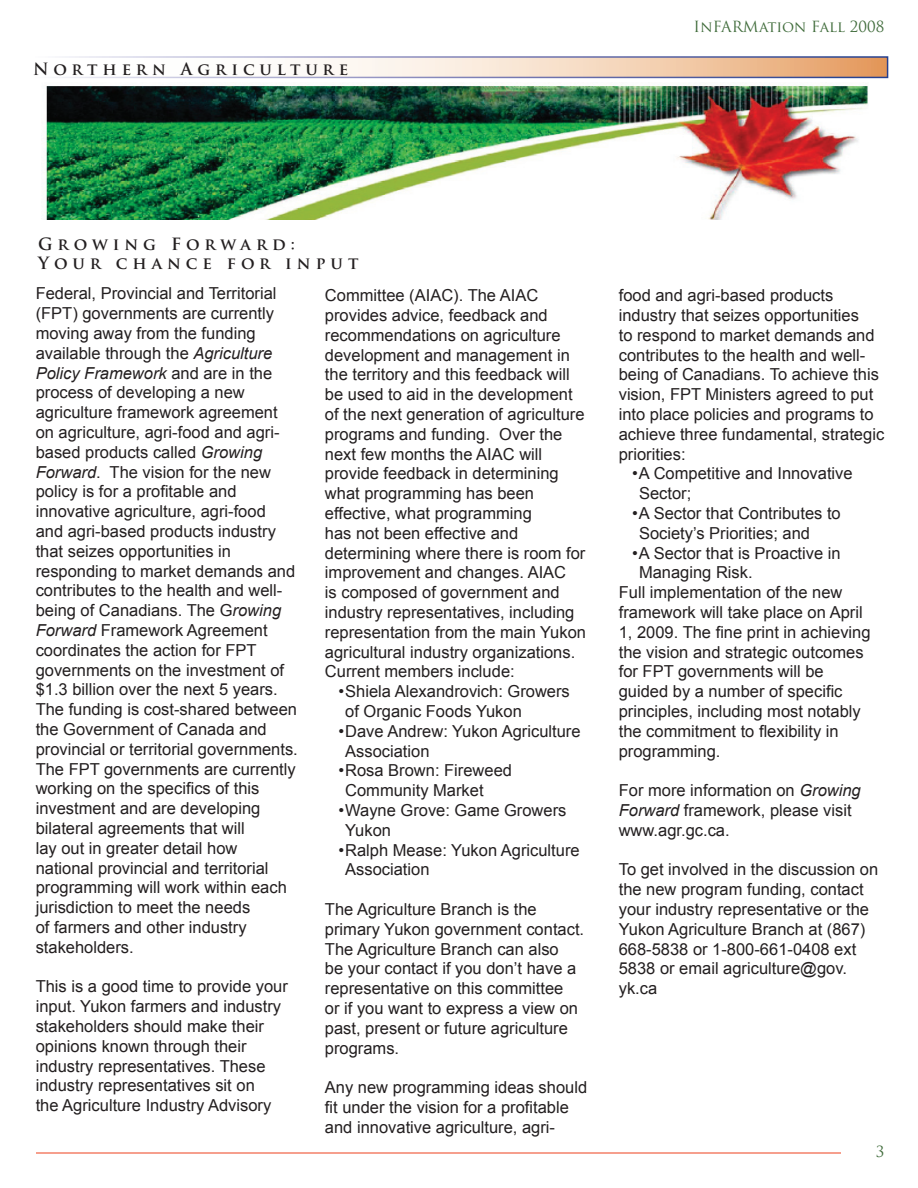
<style>
.page{position:relative;width:918px;height:1188px;background:#fff}
.page>*{position:absolute;margin:0;border:0;box-sizing:border-box;transform-origin:0 0}
.t1{font:16.5px/19.8px "Arial";color:#231f20}
.t2{font:700 16.5px/19.8px "Trajan Pro";letter-spacing:.3em;color:#231f20}
.t3{font:15px "Trajan Pro";color:#3f6b3a}
.s1{font-style:italic}
</style>
<div class="page">
<hr style="left:36px;top:1152px;width:805px;height:1px;background:#f69f8d">
<img style="left:44px;top:85px;width:824px;height:135px">
<svg style="left:325px;top:59px;width:560px;height:16px;background:#f3d3b7"></svg>
<div style="left:32px;top:56px;width:856px;height:22px;border:2px solid #fff"></div>
<p class="t2" style="left:33px;top:59px;width:317px">Northern Agriculture</p>
<p class="t3" style="left:694px;top:17px;width:192px">InFARMation Fall 2008</p>
<p class="t2" style="left:38px;top:234px;width:322px">Growing Forward:<br>Your chance for input</p>
<p class="t1" style="left:36px;top:284px;width:264px">Federal, Provincial and Territorial (FPT) governments are currently moving away from the funding available through the <span class="s1">Agriculture<br>Policy Framework</span> and are in the process of developing a new agriculture framework agreement on agriculture, agri-food and agri&shy;based products called <span class="s1">Growing<br>Forward</span>. The vision for the new policy is for a profitable and innovative agriculture, agri-food<br>and agri-based products industry that seizes opportunities in responding to market demands and contributes to the health and well&shy;being of Canadians. The G<span class="s1">rowing<br>Forward</span> Framework Agreement coordinates the action for FPT governments on the investment of $1.3 billion over the next 5 years.<br>The funding is cost-shared between the Government of Canada and provincial or territorial governments.<br>The FPT governments are currently working on the specifics of this investment and are developing bilateral agreements that will<br>lay out in greater detail how national provincial and territorial programming will work within each jurisdiction to meet the needs<br>of farmers and other industry stakeholders.</p>
<p class="t1" style="left:36px;top:977px;width:254px">This is a good time to provide your input. Yukon farmers and industry stakeholders should make their opinions known through their industry representatives. These industry representatives sit on<br>the Agriculture Industry Advisory</p>
<p class="t1" style="left:325px;top:286px;width:263px">Committee (AIAC). The AIAC provides advice, feedback and recommendations on agriculture development and management in the territory and this feedback will be used to aid in the development of the next generation of agriculture programs and funding. Over the next few months the AIAC will provide feedback in determining what programming has been effective, what programming<br>has not been effective and determining where there is room for improvement and changes. AIAC<br>is composed of government and industry representatives, including representation from the main Yukon agricultural industry organizations.<br>Current members include:</p>
<p class="t1" style="left:345px;top:682px;width:226px;text-indent:-7px">• Shiela Alexandrovich: Growers of Organic Foods Yukon</p>
<p class="t1" style="left:345px;top:721px;width:237px;text-indent:-7px">• Dave Andrew: Yukon Agriculture<br>Association</p>
<p class="t1" style="left:345px;top:761px;width:168px;text-indent:-7px">• Rosa Brown: Fireweed<br>Community Market</p>
<p class="t1" style="left:345px;top:801px;width:223px;text-indent:-7px">• Wayne Grove: Game Growers<br>Yukon</p>
<p class="t1" style="left:345px;top:840px;width:236px;text-indent:-7px">• Ralph Mease: Yukon Agriculture<br>Association</p>
<p class="t1" style="left:325px;top:900px;width:261px">The Agriculture Branch is the primary Yukon government contact.<br>The Agriculture Branch can also<br>be your contact if you don’t have a representative on this committee<br>or if you want to express a view on past, present or future agriculture programs.</p>
<p class="t1" style="left:325px;top:1078px;width:264px">Any new programming ideas should fit under the vision for a profitable and innovative agriculture, agri-</p>
<p class="t1" style="left:619px;top:286px;width:267px">food and agri-based products industry that seizes opportunities<br>to respond to market demands and contributes to the health and well&shy;being of Canadians. To achieve this vision, FPT Ministers agreed to put into place policies and programs to achieve three fundamental, strategic priorities:</p>
<p class="t1" style="left:639px;top:464px;width:215px;text-indent:-7px">• A Competitive and Innovative<br>Sector;</p>
<p class="t1" style="left:639px;top:504px;width:203px;text-indent:-7px">• A Sector that Contributes to<br>Society’s Priorities; and</p>
<p class="t1" style="left:632px;top:543px;width:210px">• A Sector that is Proactive in</p>
<p class="t1" style="left:639px;top:563px;width:115px">Managing Risk.</p>
<p class="t1" style="left:619px;top:583px;width:225px">Full implementation of the new</p>
<p class="t1" style="left:619px;top:603px;width:245px">framework will take place on April</p>
<p class="t1" style="left:619px;top:622px;width:253px">1, 2009. The fine print in achieving</p>
<p class="t1" style="left:619px;top:642px;width:246px">the vision and strategic outcomes</p>
<p class="t1" style="left:619px;top:662px;width:207px">for FPT governments will be</p>
<p class="t1" style="left:619px;top:682px;width:225px">guided by a number of specific</p>
<p class="t1" style="left:619px;top:702px;width:244px">principles, including most notably</p>
<p class="t1" style="left:619px;top:721px;width:222px">the commitment to flexibility in</p>
<p class="t1" style="left:619px;top:741px;width:103px">programming.</p>
<p class="t1" style="left:619px;top:781px;width:244px">For more information on <span class="s1">Growing<br>Forward</span> framework, please visit www.agr.gc.ca.</p>
<p class="t1" style="left:619px;top:860px;width:261px">To get involved in the discussion on the new program funding, contact your industry representative or the<br>Yukon Agriculture Branch at (867)<br>668-5838 or 1-800-661-0408 ext<br>5838 or email agriculture@gov. yk.ca</p>
<p class="t3" style="left:876px;top:1142px;width:10px">3</p>
</div>
